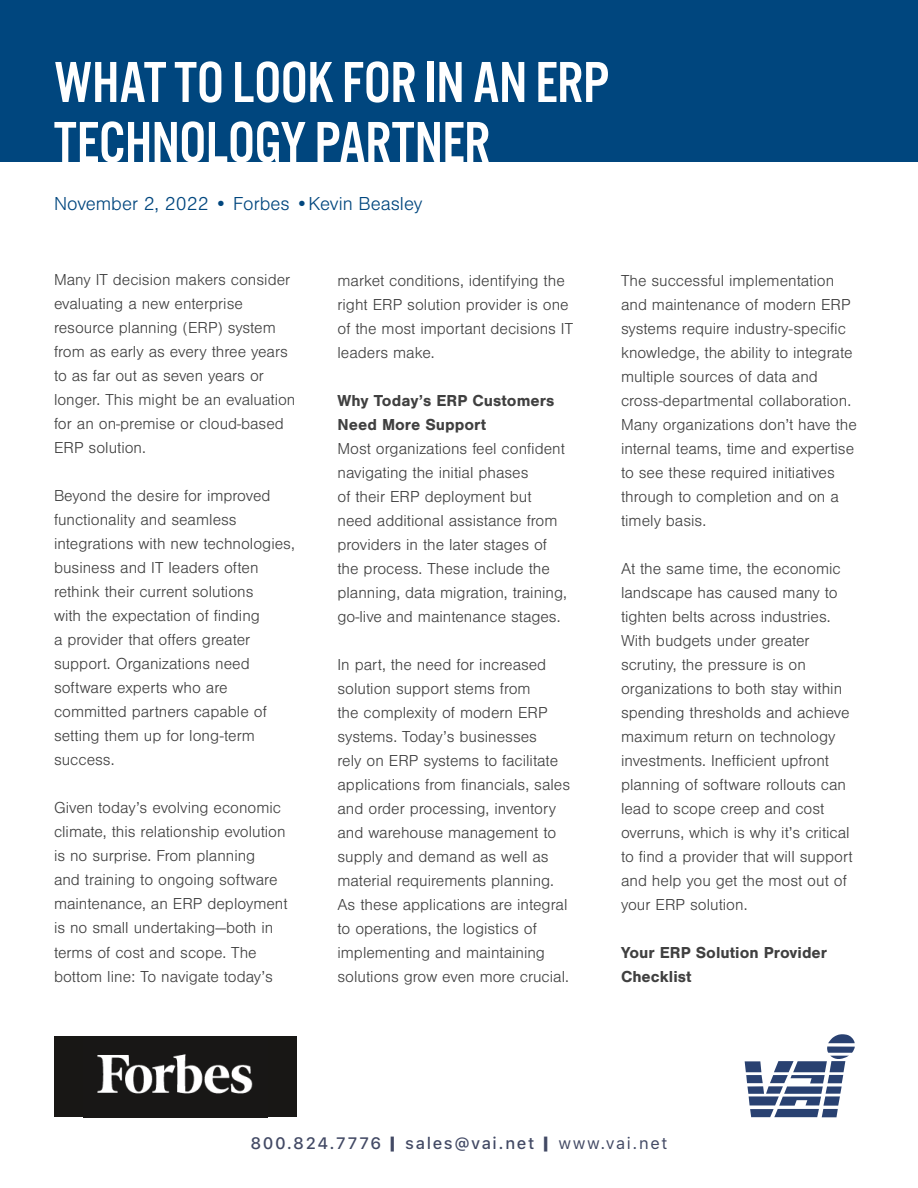
<style>
.page{position:relative;width:918px;height:1188px;background:#fff}
.page>*{position:absolute;margin:0;border:0;box-sizing:border-box;transform-origin:0 0}
.t1{font:60px/60px "Alternate Got No 3 D";letter-spacing:-.01em;color:#fff}
.t2{font:300 19.5px "Nimbus San";color:#00467e}
.t3{font:300 16.5px/24px "Nimbus San";color:#404040}
.t4{font:700 16.5px/24px "Nimbus San";color:#404040}
.t5{font:500 16.5px "SF Pro Text";letter-spacing:.1em;color:#424964}
.s1{font-weight:900}
.s2{font-weight:400}
</style>
<div class="page">
<div style="left:0;top:0;width:918px;height:161px;background:#00467e"></div>
<svg style="left:745px;top:1034px;width:110px;height:83px"></svg>
<div style="left:54px;top:1036px;width:243px;height:81px;background:#181715"></div>
<img style="left:97px;top:1054px;width:156px;height:40px">
<h1 class="t1" style="left:54px;top:54px;width:557px">WHAT TO LOOK FOR IN AN ERP<br>TECHNOLOGY PARTNER</h1>
<p class="t2" style="left:54px;top:193px;width:370px">November 2, 2022 • Forbes •Kevin Beasley</p>
<p class="t3" style="left:54px;top:268px;width:243px">Many IT decision makers consider evaluating a new enterprise resource planning (ERP) system from as early as every three years to as far out as seven years or longer. This might be an evaluation for an on-premise or cloud-based<br>ERP solution.</p>
<p class="t3" style="left:54px;top:484px;width:242px">Beyond the desire for improved functionality and seamless integrations with new technologies, business and IT leaders often rethink their current solutions<br>with the expectation of finding<br>a provider that offers greater support. Organizations need software experts who are committed partners capable of setting them up for long-term success.</p>
<p class="t3" style="left:54px;top:796px;width:235px">Given today’s evolving economic climate, this relationship evolution is no surprise. From planning<br>and training to ongoing software maintenance, an ERP deployment is no small undertaking—both in terms of cost and scope. The bottom line: To navigate today’s</p>
<p class="t3" style="left:338px;top:269px;width:237px">market conditions, identifying the right ERP solution provider is one of the most important decisions IT leaders make.</p>
<p class="t4" style="left:338px;top:388px;width:219px">Why Today’s ERP Customers<br>Need More Support</p>
<p class="t3" style="left:338px;top:437px;width:231px">Most organizations feel confident navigating the initial phases<br>of their ERP deployment but need additional assistance from providers in the later stages of the process. These include the planning, data migration, training, go-live and maintenance stages.</p>
<p class="t3" style="left:338px;top:653px;width:234px">In part, the need for increased solution support stems from<br>the complexity of modern ERP systems. Today’s businesses<br>rely on ERP systems to facilitate applications from financials, sales and order processing, inventory and warehouse management to supply and demand as well as material requirements planning.<br>As these applications are integral to operations, the logistics of implementing and maintaining solutions grow even more crucial.</p>
<p class="t3" style="left:621px;top:269px;width:237px">The successful implementation and maintenance of modern ERP systems require industry-specific knowledge, the ability to integrate multiple sources of data and cross-departmental collaboration.<br>Many organizations don’t have the internal teams, time and expertise to see these required initiatives through to completion and on a timely basis.</p>
<p class="t3" style="left:621px;top:557px;width:233px">At the same time, the economic landscape has caused many to tighten belts across industries.<br>With budgets under greater scrutiny, the pressure is on organizations to both stay within spending thresholds and achieve maximum return on technology investments. Inefficient upfront planning of software rollouts can lead to scope creep and cost overruns, which is why it’s critical to find a provider that will support and help you get the most out of your ERP solution.</p>
<p class="t4" style="left:621px;top:941px;width:208px">Your ERP Solution Provider<br>Checklist</p>
<p class="t5" style="left:250px;top:1134px;width:419px">800.824.7776 <span class="s1">|</span> sales@vai.net <span class="s1">|</span> <span class="s2">www.vai.net</span></p>
</div>
